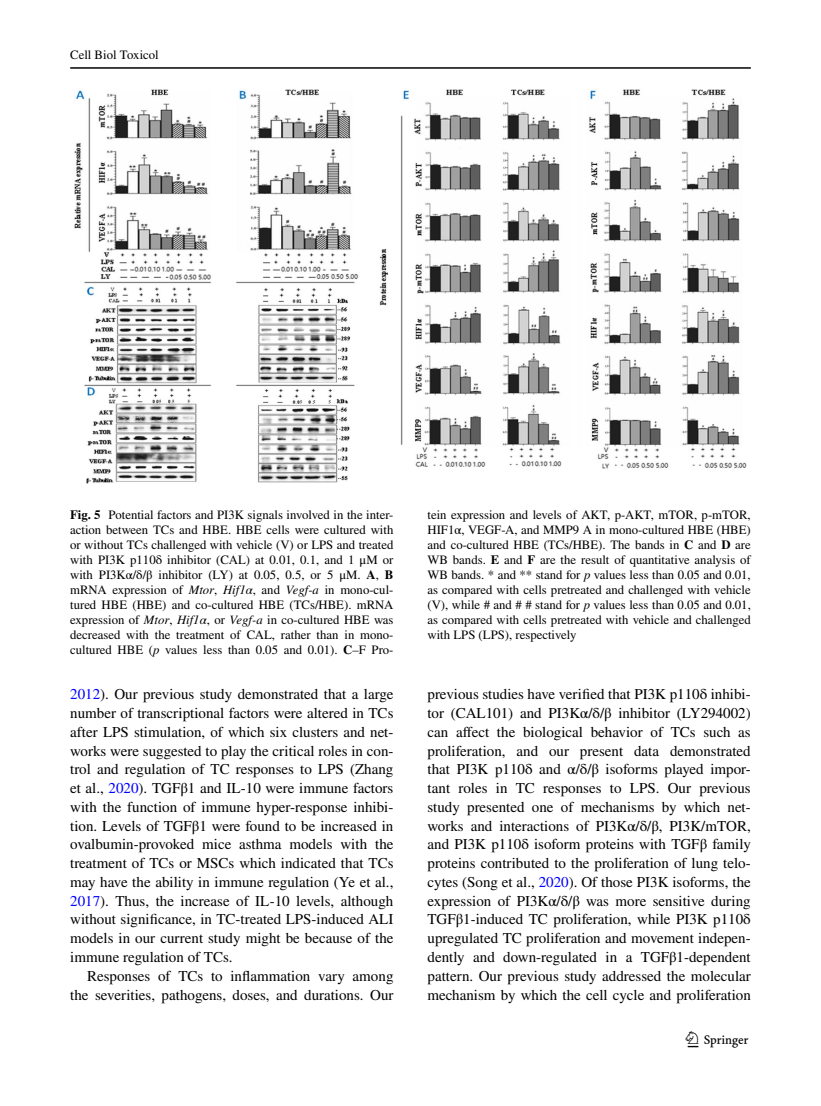
<style>
.page{position:relative;width:821px;height:1106px;background:#fff}
.page>*{position:absolute;margin:0;border:0;box-sizing:border-box;transform-origin:0 0}
.t1{font:22.5px "Springnew Regular 3";color:#000}
.t2{font:15px/18.8px "STIX";color:#000;text-align:justify}
.t3{font:12.75px/15px "STIX";color:#000;text-align:justify}
.s1{font-weight:700}
.s2{font-style:italic}
.s3{color:#00f}
</style>
<div class="page">
<hr style="left:70px;top:67px;width:680px;height:2px;background:#000">
<img style="left:74px;top:89px;width:672px;height:394px">
<p class="t3" style="left:70px;top:48px;width:90px">Cell Biol Toxicol</p>
<p class="t3" style="left:70px;top:508px;width:325px"><span class="s1">Fig. 5</span> Potential factors and PI3K signals involved in the inter&shy;action between TCs and HBE. HBE cells were cultured with or without TCs challenged with vehicle (V) or LPS and treated with PI3K p110δ inhibitor (CAL) at 0.01, 0.1, and 1 μM or with PI3Kα/δ/β inhibitor (LY) at 0.05, 0.5, or 5 μM. <span class="s1">A</span>, <span class="s1">B </span>mRNA expression of <span class="s2">Mtor</span>, <span class="s2">Hif1α</span>, and <span class="s2">Vegf-a</span> in mono-cul&shy;tured HBE (HBE) and co-cultured HBE (TCs/HBE). mRNA expression of <span class="s2">Mtor</span>, <span class="s2">Hif1α</span>, or <span class="s2">Vegf-a</span> in co-cultured HBE was decreased with the treatment of CAL, rather than in mono&shy;cultured HBE (<span class="s2">p</span> values less than 0.05 and 0.01). <span class="s1">C</span>–F Pro-</p>
<p class="t3" style="left:427px;top:508px;width:325px">tein expression and levels of AKT, p-AKT, mTOR, p-mTOR, HIF1α, VEGF-A, and MMP9 A in mono-cultured HBE (HBE) and co-cultured HBE (TCs/HBE). The bands in <span class="s1">C</span> and <span class="s1">D</span> are WB bands. <span class="s1">E</span> and <span class="s1">F</span> are the result of quantitative analysis of WB bands. * and ** stand for <span class="s2">p</span> values less than 0.05 and 0.01, as compared with cells pretreated and challenged with vehicle (V), while # and # # stand for <span class="s2">p</span> values less than 0.05 and 0.01, as compared with cells pretreated with vehicle and challenged with LPS (LPS), respectively</p>
<p class="t2" style="left:70px;top:686px;width:325px"><span class="s3">2012</span>). Our previous study demonstrated that a large number of transcriptional factors were altered in TCs after LPS stimulation, of which six clusters and net&shy;works were suggested to play the critical roles in con&shy;trol and regulation of TC responses to LPS (Zhang et al., <span class="s3">2020</span>). TGFβ1 and IL-10 were immune factors with the function of immune hyper-response inhibi&shy;tion. Levels of TGFβ1 were found to be increased in ovalbumin-provoked mice asthma models with the treatment of TCs or MSCs which indicated that TCs may have the ability in immune regulation (Ye et al., <span class="s3">2017</span>). Thus, the increase of IL-10 levels, although without significance, in TC-treated LPS-induced ALI models in our current study might be because of the immune regulation of TCs.</p>
<p class="t2" style="left:70px;top:967px;width:325px;text-align:right">Responses of TCs to inflammation vary among the severities, pathogens, doses, and durations. Our</p>
<p class="t2" style="left:427px;top:686px;width:325px">previous studies have verified that PI3K p110δ inhibi&shy;tor (CAL101) and PI3Kα/δ/β inhibitor (LY294002) can affect the biological behavior of TCs such as proliferation, and our present data demonstrated that PI3K p110δ and α/δ/β isoforms played impor&shy;tant roles in TC responses to LPS. Our previous study presented one of mechanisms by which net&shy;works and interactions of PI3Kα/δ/β, PI3K/mTOR, and PI3K p110δ isoform proteins with TGFβ family proteins contributed to the proliferation of lung telo&shy;cytes (Song et al., <span class="s3">2020</span>). Of those PI3K isoforms, the expression of PI3Kα/δ/β was more sensitive during TGFβ1-induced TC proliferation, while PI3K p110δ upregulated TC proliferation and movement indepen&shy;dently and down-regulated in a TGFβ1-dependent pattern. Our previous study addressed the molecular mechanism by which the cell cycle and proliferation</p>
<h1 class="t1" style="left:687px;top:1031px;width:62px">1 3</h1>
</div>
